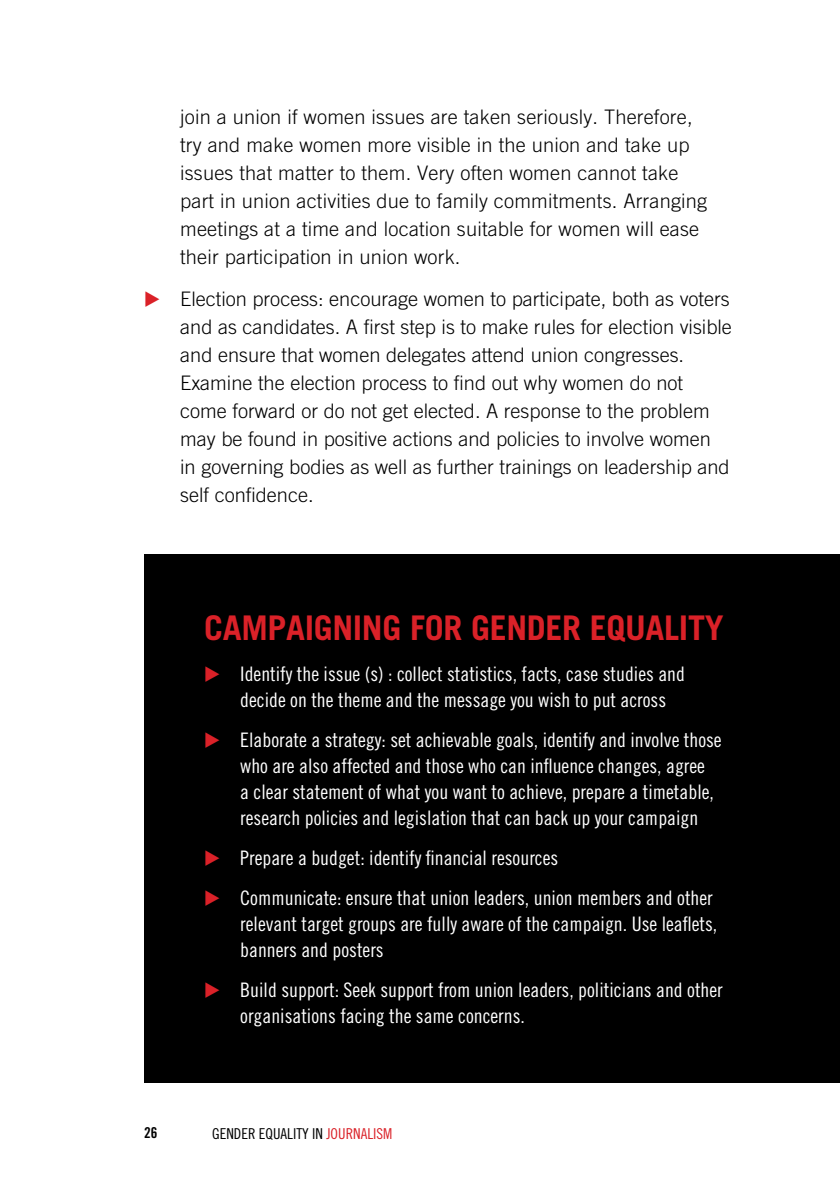
<style>
.page{position:relative;width:840px;height:1191px;background:#fff}
.page>*{position:absolute;margin:0;border:0;box-sizing:border-box;transform-origin:0 0}
.t1{font:700 34px "Trade Gothic";letter-spacing:-.01em;color:#da2128}
.t2{font:300 20px/28px "Trade Gothic";color:#000}
.t3{font:20px/26px "Trade Gothic Cond Eighteen";color:#fff}
.t4{font:15px "Trade Gothic Cond Eighteen";color:#000}
.t5{font:15px "Trade Gothic Bold Cond Twenty";color:#000}
.s1{font-family:"European Pi Three";font-weight:400;color:#da2128}
.s2{font-family:"European Pi Three";color:#da2128}
.s3{color:#da2128}
</style>
<div class="page">
<div style="left:144px;top:554px;width:695px;height:529px;background:#000"></div>
<p class="t2" style="left:180px;top:102px;width:528px">join a union if women issues are taken seriously. Therefore, try and make women more visible in the union and take up issues that matter to them. Very often women cannot take part in union activities due to family commitments. Arranging meetings at a time and location suitable for women will ease their participation in union work.</p>
<p class="t2" style="left:180px;top:284px;width:553px;text-indent:-36px"><span class="s1">E</span> Election process: encourage women to participate, both as voters and as candidates. A first step is to make rules for election visible and ensure that women delegates attend union congresses.<br>Examine the election process to find out why women do not come forward or do not get elected. A response to the problem may be found in positive actions and policies to involve women<br>in governing bodies as well as further trainings on leadership and self confidence.</p>
<h1 class="t1" style="left:204px;top:607px;width:437px">CAMPAIGNING FOR GENDER EQUALI</h1>
<h1 class="t1" style="left:687px;top:607px;width:37px">TY</h1>
<p class="t3" style="left:240px;top:660px;width:446px;text-indent:-36px"><span class="s2">E</span> Identify the issue (s) : collect statistics, facts, case studies and decide on the theme and the message you wish to put across</p>
<p class="t3" style="left:240px;top:726px;width:482px;text-indent:-36px"><span class="s2">E</span> Elaborate a strategy: set achievable goals, identify and involve those who are also affected and those who can influence changes, agree<br>a clear statement of what you want to achieve, prepare a timetable, research policies and legislation that can back up your campaign</p>
<p class="t3" style="left:204px;top:837px;width:510px;line-height:40px"><span class="s2">E</span> Prepare a budget: identify financial resources<br><span class="s2">E</span> Communicate: ensure that union leaders, union members and other</p>
<p class="t3" style="left:240px;top:910px;width:478px">relevant target groups are fully aware of the campaign. Use leaflets, banners and posters</p>
<p class="t3" style="left:240px;top:976px;width:484px;text-indent:-36px"><span class="s2">E</span> Build support: Seek support from union leaders, politicians and other organisations facing the same concerns.</p>
<p class="t5" style="left:144px;top:1123px;width:15px">26</p>
<p class="t4" style="left:212px;top:1124px;width:180px">Gender Equality in <span class="s3">Journalism</span></p>
</div>
